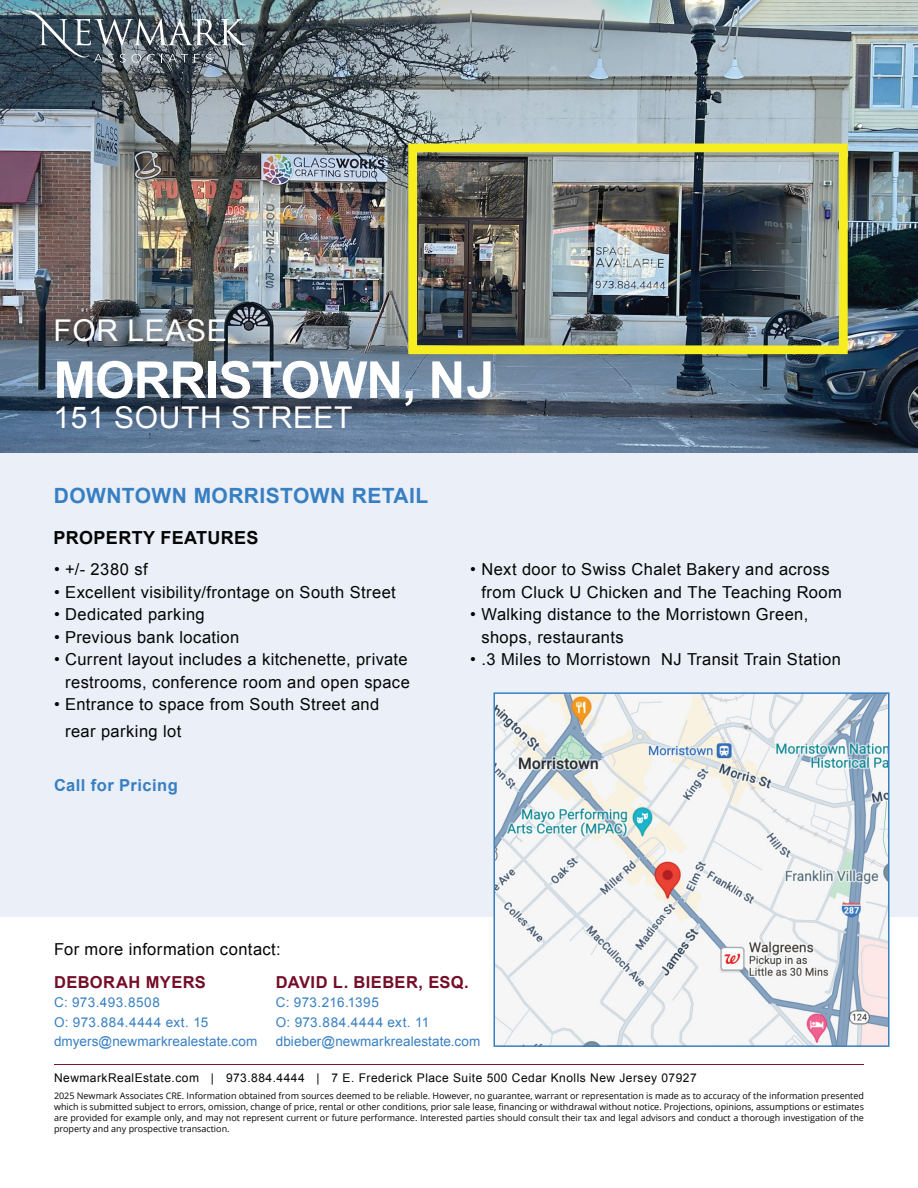
<style>
.page{position:relative;width:918px;height:1188px;background:#fff}
.page>*{position:absolute;margin:0;border:0;box-sizing:border-box;transform-origin:0 0}
.t1{font:700 51px "Arial";letter-spacing:-.02em;color:#fff}
.t2{font:30px "Arial";letter-spacing:.02em;color:#fff}
.t3{font:700 21px "Arial";letter-spacing:.02em;color:#387fc2}
.t4{font:700 18px "Arial";letter-spacing:.02em;color:#040504}
.t5{font:16.5px/22.5px "Arial";letter-spacing:.025em;color:#040504}
.t6{font:700 16.5px "Arial";letter-spacing:.025em;color:#740d27}
.t7{font:700 16.5px "Arial";letter-spacing:.03em;color:#387fc2}
.t8{font:13.5px/19.5px "Arial";letter-spacing:.01em;color:#387fc2}
.t9{font:12px "Arial";letter-spacing:.04em;color:#040504}
.t10{font:9px/10.8px "Open Sans";color:#040504;text-align:justify}
</style>
<div class="page">
<img style="left:0;top:0;width:918px;height:454px">
<div style="left:408px;top:144px;width:440px;height:210px;border:9px solid #f7ee21"></div>
<div style="left:0;top:454px;width:918px;height:463px;background:#eaeff8"></div>
<hr style="left:54px;top:1064px;width:810px;height:1px;background:#82132e">
<img style="left:497px;top:695px;width:390px;height:349px">
<div style="left:494px;top:692px;width:396px;height:355px;border:2px solid #387fc2"></div>
<svg style="left:22px;top:10px;width:225px;height:53px;background:#5f6c75"></svg>
<h2 class="t2" style="left:54px;top:310px;width:175px">FOR LEASE</h2>
<h1 class="t1" style="left:54px;top:346px;width:443px">MORRISTOWN, NJ</h1>
<h2 class="t2" style="left:54px;top:398px;width:301px">151 SOUTH STREET</h2>
<h3 class="t3" style="left:54px;top:482px;width:376px">DOWNTOWN MORRISTOWN RETAIL</h3>
<h3 class="t4" style="left:54px;top:525px;width:207px">PROPERTY FEATURES</h3>
<h3 class="t5" style="left:54px;top:559px;width:95px">• +/- 2380 sf</h3>
<h3 class="t5" style="left:54px;top:581px;width:343px">• Excellent visibility/frontage on South Street</h3>
<h3 class="t5" style="left:54px;top:604px;width:152px">• Dedicated parking</h3>
<h3 class="t5" style="left:54px;top:626px;width:187px">• Previous bank location</h3>
<h3 class="t5" style="left:54px;top:649px;width:358px;text-align:right">• Current layout includes a kitchenette, private restrooms, conference room and open space</h3>
<h3 class="t5" style="left:65px;top:691px;width:316px;line-height:27px;text-indent:-11px">• Entrance to space from South Street and rear parking lot</h3>
<h3 class="t7" style="left:54px;top:775px;width:125px">Call for Pricing</h3>
<h3 class="t5" style="left:481px;top:559px;width:362px;text-indent:-11px">• Next door to Swiss Chalet Bakery and across from Cluck U Chicken and The Teaching Room</h3>
<h3 class="t5" style="left:481px;top:604px;width:328px;text-indent:-11px">• Walking distance to the Morristown Green, shops, restaurants</h3>
<h3 class="t5" style="left:470px;top:649px;width:372px">• .3 Miles to Morristown NJ Transit Train Station</h3>
<h3 class="t5" style="left:54px;top:938px;width:228px">For more information contact:</h3>
<h3 class="t6" style="left:54px;top:971px;width:153px">DEBORAH MYERS</h3>
<h3 class="t8" style="left:54px;top:993px;width:205px">C: 973.493.8508<br>O: 973.884.4444 ext. 15 dmyers@newmarkrealestate.com</h3>
<h3 class="t6" style="left:276px;top:971px;width:195px">DAVID L. BIEBER, ESQ.</h3>
<h3 class="t8" style="left:276px;top:993px;width:206px">C: 973.216.1395<br>O: 973.884.4444 ext. 11 dbieber@newmarkrealestate.com</h3>
<h3 class="t9" style="left:54px;top:1070px;width:644px">NewmarkRealEstate.com | 973.884.4444 | 7 E. Frederick Place Suite 500 Cedar Knolls New Jersey 07927</h3>
<p class="t10" style="left:54px;top:1090px;width:812px">2025 Newmark Associates CRE. Information obtained from sources deemed to be reliable. However, no guarantee, warrant or representation is made as to accuracy of the information presented which is submitted subject to errors, omission, change of price, rental or other conditions, prior sale lease, financing or withdrawal without notice. Projections, opinions, assumptions or estimates are provided for example only, and may not represent current or future performance. Interested parties should consult their tax and legal advisors and conduct a thorough investigation of the property and any prospective transaction.</p>
</div>
